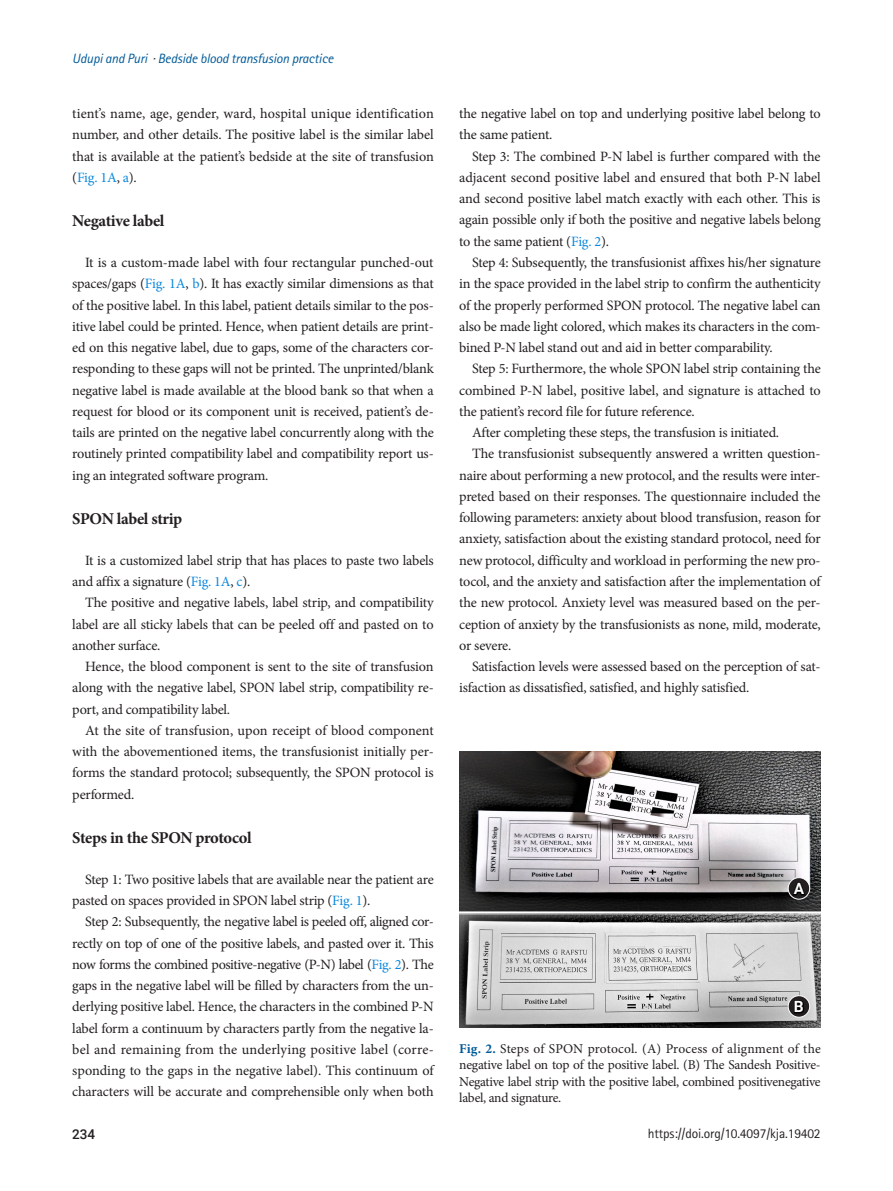
<style>
.page{position:relative;width:893px;height:1191px;background:#fff}
.page>*{position:absolute;margin:0;border:0;box-sizing:border-box;transform-origin:0 0}
.body-sub-title{font:700 16.5px "Minion Pro";letter-spacing:-.025em;color:#231f20}
.t1{font:700 15.6px "Roboto";color:#fff}
.body{font:14.25px/21.3px "Minion Pro";letter-spacing:-.015em;color:#231f20;text-align:justify}
.fig-caption{font:13.5px/16.5px "Minion Pro";letter-spacing:-.025em;color:#231f20;text-align:justify}
.t2{font:italic 13.5px "Rotis Sans Serif Std";letter-spacing:-.01em;color:#015a98}
.t3{font:13.5px "Rotis Sans Serif Std";letter-spacing:-.01em;color:#231f20}
.t4{font:500 13.5px "Roboto";color:#231f20}
.s1{color:#231f20}
.s2{color:#0b88de}
.s3{font-weight:700;color:#015a98}
</style>
<div class="page">
<img style="left:459px;top:751px;width:362px;height:276px">
<svg style="left:788px;top:877px;width:22px;height:22px"></svg>
<div style="left:788px;top:877px;width:22px;height:22px;border:1px solid #fff;border-radius:50%"></div>
<svg style="left:791px;top:881px;width:16px;height:16px"></svg>
<svg style="left:788px;top:995px;width:22px;height:22px"></svg>
<div style="left:788px;top:995px;width:22px;height:22px;border:1px solid #fff;border-radius:50%"></div>
<svg style="left:793px;top:998px;width:13px;height:16px"></svg>
<p class="t2" style="left:72px;top:51px;width:263px">Udupi and Puri <span class="s1">·</span> Bedside blood transfusion practice</p>
<p class="body" style="left:72px;top:103px;width:363px">tient’s name, age, gender, ward, hospital unique identification number, and other details. The positive label is the similar label that is available at the patient’s bedside at the site of transfusion (<span class="s2">Fig. 1A</span>, <span class="s2">a</span>).</p>
<p class="body-sub-title" style="left:72px;top:209px;width:94px">Negative label</p>
<p class="body" style="left:72px;top:252px;width:363px;text-indent:13px">It is a custom-made label with four rectangular punched-out spaces/gaps (<span class="s2">Fig. 1A</span>, <span class="s2">b</span>). It has exactly similar dimensions as that of the positive label. In this label, patient details similar to the pos&shy;itive label could be printed. Hence, when patient details are print&shy;ed on this negative label, due to gaps, some of the characters cor&shy;responding to these gaps will not be printed. The unprinted/blank negative label is made available at the blood bank so that when a request for blood or its component unit is received, patient’s de&shy;tails are printed on the negative label concurrently along with the routinely printed compatibility label and compatibility report us&shy;ing an integrated software program.</p>
<p class="body-sub-title" style="left:72px;top:507px;width:112px">SPON label strip</p>
<p class="body" style="left:72px;top:549px;width:363px;text-indent:13px">It is a customized label strip that has places to paste two labels and affix a signature (<span class="s2">Fig. 1A</span>, <span class="s2">c</span>).</p>
<p class="body" style="left:72px;top:592px;width:363px;text-indent:13px">The positive and negative labels, label strip, and compatibility label are all sticky labels that can be peeled off and pasted on to another surface.</p>
<p class="body" style="left:72px;top:656px;width:363px;text-indent:13px">Hence, the blood component is sent to the site of transfusion along with the negative label, SPON label strip, compatibility re&shy;port, and compatibility label.</p>
<p class="body" style="left:72px;top:719px;width:363px;text-indent:13px">At the site of transfusion, upon receipt of blood component with the abovementioned items, the transfusionist initially per&shy;forms the standard protocol; subsequently, the SPON protocol is performed.</p>
<p class="body-sub-title" style="left:72px;top:826px;width:181px">Steps in the SPON protocol</p>
<p class="body" style="left:72px;top:868px;width:363px;text-indent:13px">Step 1: Two positive labels that are available near the patient are pasted on spaces provided in SPON label strip (<span class="s2">Fig. 1</span>).</p>
<p class="body" style="left:72px;top:911px;width:363px;text-indent:13px">Step 2: Subsequently, the negative label is peeled off, aligned cor&shy;rectly on top of one of the positive labels, and pasted over it. This now forms the combined positive-negative (P-N) label (<span class="s2">Fig. 2</span>). The gaps in the negative label will be filled by characters from the un&shy;derlying positive label. Hence, the characters in the combined P-N label form a continuum by characters partly from the negative la&shy;bel and remaining from the underlying positive label (corre&shy;sponding to the gaps in the negative label). This continuum of characters will be accurate and comprehensible only when both</p>
<p class="body" style="left:459px;top:103px;width:363px">the negative label on top and underlying positive label belong to the same patient.</p>
<p class="body" style="left:459px;top:145px;width:363px;text-indent:13px">Step 3: The combined P-N label is further compared with the adjacent second positive label and ensured that both P-N label and second positive label match exactly with each other. This is again possible only if both the positive and negative labels belong to the same patient (<span class="s2">Fig. 2</span>).</p>
<p class="body" style="left:459px;top:252px;width:363px;text-indent:13px">Step 4: Subsequently, the transfusionist affixes his/her signature in the space provided in the label strip to confirm the authenticity of the properly performed SPON protocol. The negative label can also be made light colored, which makes its characters in the com&shy;bined P-N label stand out and aid in better comparability.</p>
<p class="body" style="left:459px;top:358px;width:363px;text-indent:13px">Step 5: Furthermore, the whole SPON label strip containing the combined P-N label, positive label, and signature is attached to the patient’s record file for future reference.</p>
<p class="body" style="left:472px;top:422px;width:309px">After completing these steps, the transfusion is initiated.</p>
<p class="body" style="left:459px;top:443px;width:363px;text-indent:13px">The transfusionist subsequently answered a written question&shy;naire about performing a new protocol, and the results were inter&shy;preted based on their responses. The questionnaire included the following parameters: anxiety about blood transfusion, reason for anxiety, satisfaction about the existing standard protocol, need for new protocol, difficulty and workload in performing the new pro&shy;tocol, and the anxiety and satisfaction after the implementation of the new protocol. Anxiety level was measured based on the per&shy;ception of anxiety by the transfusionists as none, mild, moderate, or severe.</p>
<p class="body" style="left:459px;top:656px;width:363px;text-indent:13px">Satisfaction levels were assessed based on the perception of sat&shy;isfaction as dissatisfied, satisfied, and highly satisfied.</p>
<p class="t1" style="left:794px;top:878px;width:12px">A</p>
<p class="t1" style="left:794px;top:996px;width:11px">B</p>
<p class="fig-caption" style="left:459px;top:1040px;width:363px"><span class="s3">Fig. 2.</span> Steps of SPON protocol. (A) Process of alignment of the negative label on top of the positive label. (B) The Sandesh Positive-Negative label strip with the positive label, combined positivenegative label, and signature.</p>
<p class="t4" style="left:72px;top:1124px;width:25px">234</p>
<p class="t3" style="left:648px;top:1125px;width:174px">https://doi.org/10.4097/kja.19402</p>
</div>
